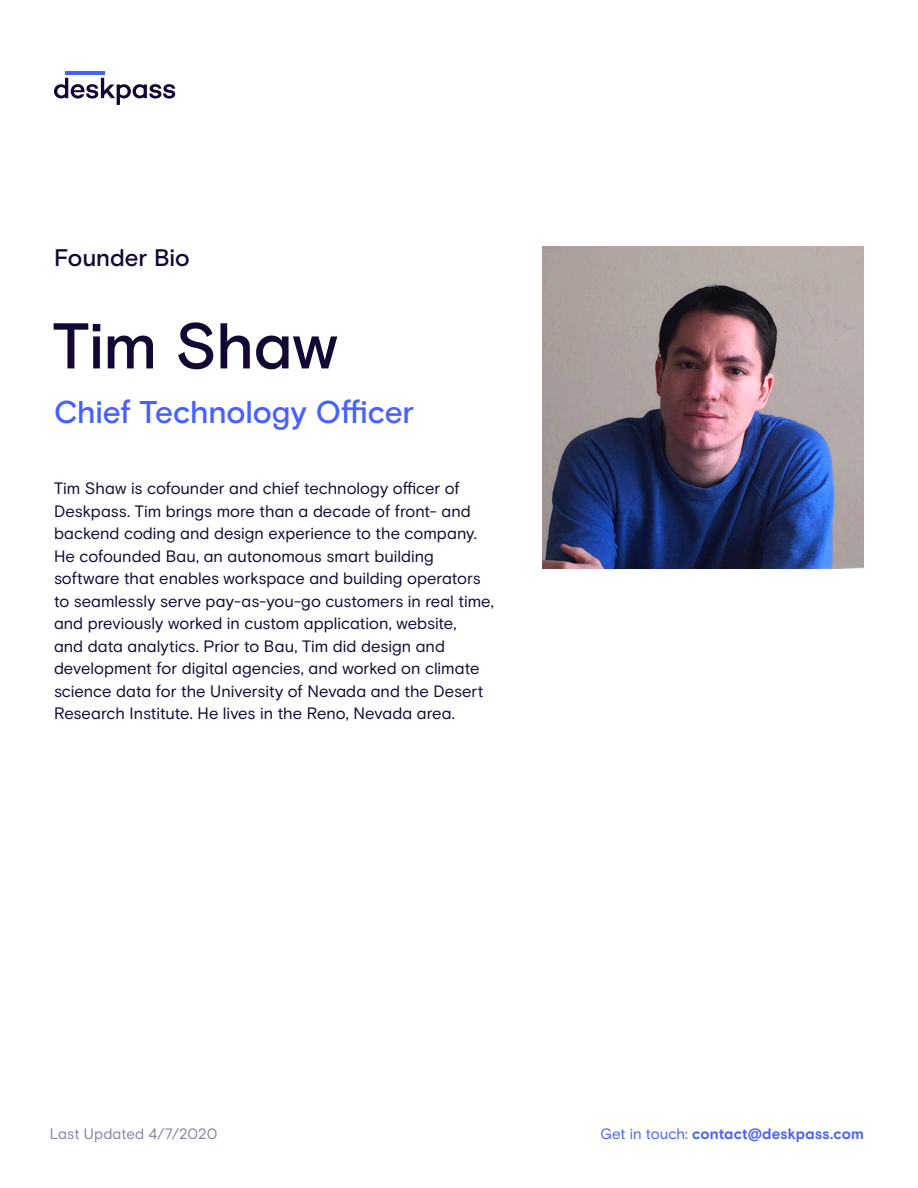
<style>
.page{position:relative;width:918px;height:1188px;background:#fff}
.page>*{position:absolute;margin:0;border:0;box-sizing:border-box;transform-origin:0 0}
.t1{font:500 64.5px "Basis Grotesque Pro";letter-spacing:-.005em;color:#120833}
.t2{font:500 31.5px "Basis Grotesque Pro";letter-spacing:-.005em;color:#4761ff}
.t3{font:500 24px "Basis Grotesque Pro";letter-spacing:-.005em;color:#120833}
.t4{font:16.5px/22.5px "Basis Grotesque Pro";color:#120833}
.t5{font:700 15px "Basis Grotesque Pro";letter-spacing:.01em;color:#4761ff}
.t6{font:15px "Basis Grotesque Pro";letter-spacing:.005em;color:#888399}
.s1{font-weight:400}
</style>
<div class="page">
<svg style="left:54px;top:78px;width:121px;height:27px"></svg>
<hr style="left:65px;top:71px;width:39px;height:3px;background:#4761ff">
<img style="left:542px;top:246px;width:322px;height:322px">
<p class="t3" style="left:54px;top:244px;width:137px">Founder Bio</p>
<p class="t1" style="left:52px;top:308px;width:287px">Tim Shaw</p>
<p class="t2" style="left:54px;top:393px;width:362px">Chief Technology Officer</p>
<p class="t4" style="left:54px;top:478px;width:441px">Tim Shaw is cofounder and chief technology officer of Deskpass. Tim brings more than a decade of front- and backend coding and design experience to the company.<br>He cofounded Bau, an autonomous smart building software that enables workspace and building operators to seamlessly serve pay-as-you-go customers in real time, and previously worked in custom application, website,<br>and data analytics. Prior to Bau, Tim did design and development for digital agencies, and worked on climate science data for the University of Nevada and the Desert Research Institute. He lives in the Reno, Nevada area.</p>
<p class="t6" style="left:50px;top:1125px;width:169px">Last Updated 4/7/2020</p>
<p class="t5" style="left:600px;top:1125px;width:265px"><span class="s1">Get in touch:</span> contact@deskpass.com</p>
</div>
